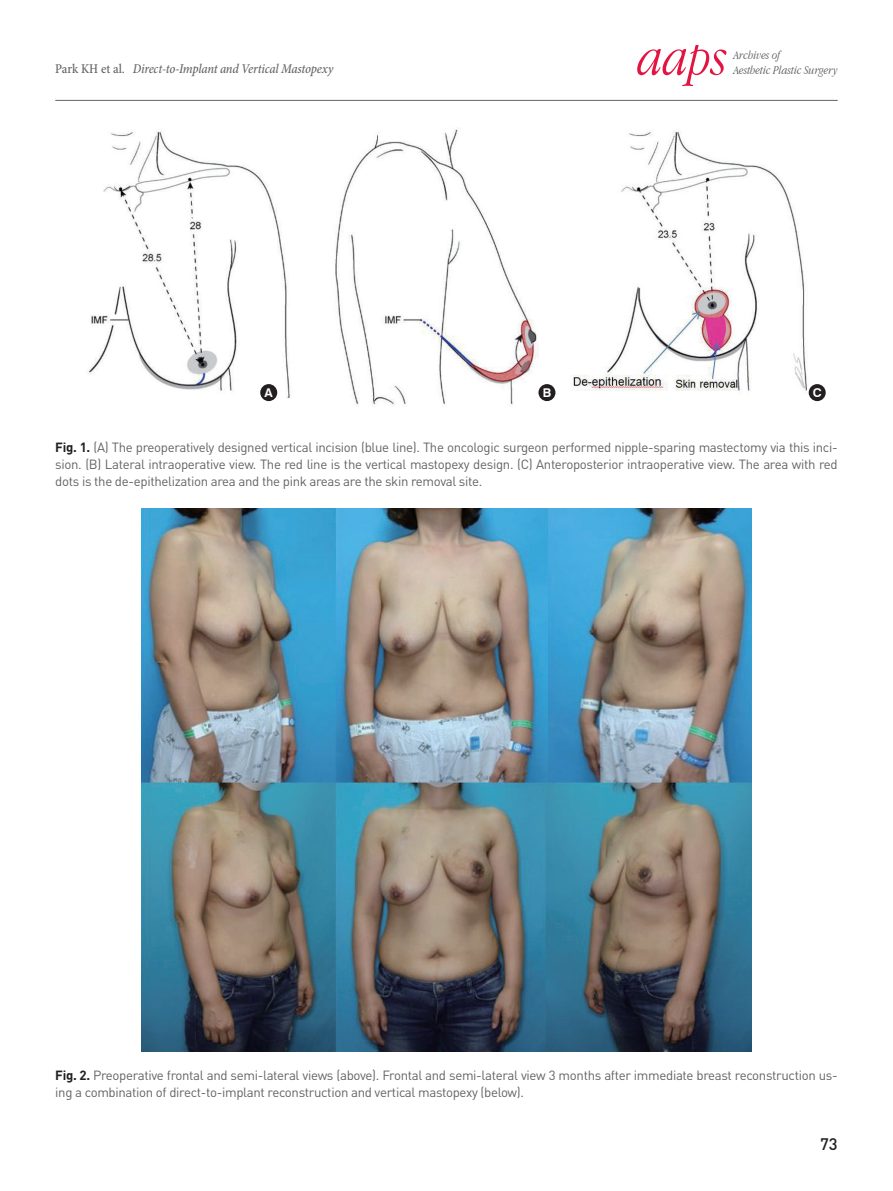
<style>
.page{position:relative;width:893px;height:1191px;background:#fff}
.page>*{position:absolute;margin:0;border:0;box-sizing:border-box;transform-origin:0 0}
.t1{font:italic 300 54px "Apple Garamond";color:#e21542}
.t2{font:500 16.5px "DIN Pro";color:#231f20}
.하시라_저자제목{font:italic 500 condensed 13.5px "Minion Pro";letter-spacing:-.015em;color:#636366}
.표제목그림설명{font:13.2px/17.1px "DIN Pro";letter-spacing:-.025em;color:#636366;text-align:justify}
.t3{font:italic 300 12.45px "Apple Garamond";color:#57585a}
.t4{font:700 12.15px "Swiss 721 BT";color:#fff}
.s1{font-style:normal}
.s2{font-weight:700;color:#231f20}
</style>
<div class="page">
<hr style="left:55px;top:100px;width:783px;height:1px;background:#636366">
<img style="left:573px;top:131px;width:236px;height:264px">
<img style="left:335px;top:129px;width:203px;height:277px">
<img style="left:88px;top:131px;width:202px;height:271px">
<div style="left:260px;top:384px;width:17px;height:17px;background:#231f20;border-radius:50%"></div>
<div style="left:538px;top:384px;width:17px;height:17px;background:#231f20;border-radius:50%"></div>
<div style="left:809px;top:384px;width:17px;height:17px;background:#231f20;border-radius:50%"></div>
<img style="left:141px;top:508px;width:611px;height:543px">
<p class="t1" style="left:638px;top:25px;width:91px">aaps</p>
<p class="t3" style="left:733px;top:48px;width:48px">Archives of</p>
<p class="하시라_저자제목" style="left:55px;top:60px;width:280px"><span class="s1">Park KH et al.</span> Direct-to-Implant and Vertical Mastopexy</p>
<p class="t3" style="left:733px;top:63px;width:106px">Aesthetic Plastic Surgery</p>
<p class="t4" style="left:265px;top:385px;width:10px">A</p>
<p class="t4" style="left:543px;top:385px;width:10px">B</p>
<p class="t4" style="left:813px;top:385px;width:10px">C</p>
<p class="표제목그림설명" style="left:55px;top:438px;width:784px"><span class="s2">Fig. 1.</span> (A) The preoperatively designed vertical incision (blue line). The oncologic surgeon performed nipple-sparing mastectomy via this inci&shy;sion. (B) Lateral intraoperative view. The red line is the vertical mastopexy design. (C) Anteroposterior intraoperative view. The area with red dots is the de-epithelization area and the pink areas are the skin removal site.</p>
<p class="표제목그림설명" style="left:55px;top:1065px;width:784px"><span class="s2">Fig. 2.</span> Preoperative frontal and semi-lateral views (above). Frontal and semi-lateral view 3 months after immediate breast reconstruction us&shy;ing a combination of direct-to-implant reconstruction and vertical mastopexy (below).</p>
<p class="t2" style="left:820px;top:1132px;width:19px">73</p>
</div>
